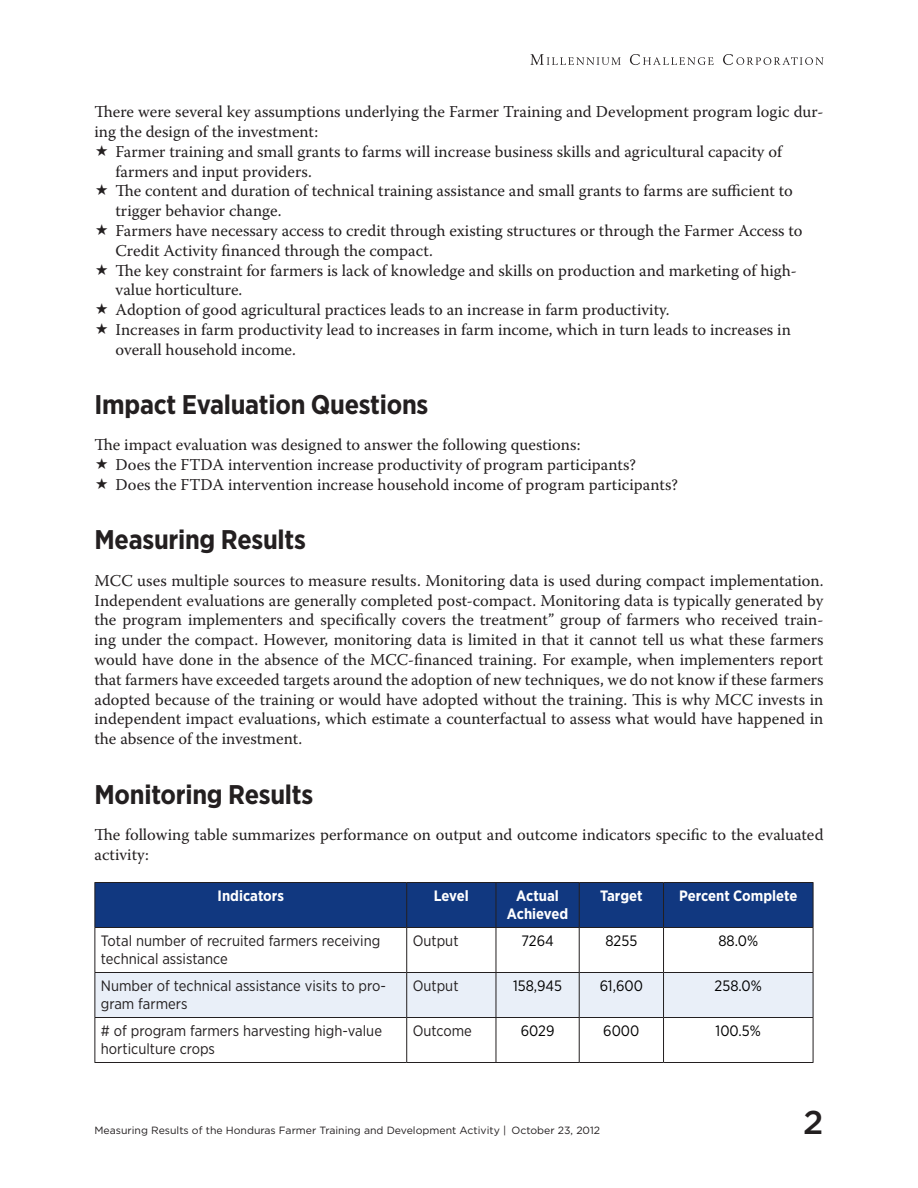
<style>
.page{position:relative;width:918px;height:1188px;background:#fff}
.page>*{position:absolute;margin:0;border:0;box-sizing:border-box;transform-origin:0 0}
.t1{font:500 33px "Gotham";color:#231f20}
.Heading_2{font:700 27px "Gotham Narrow";letter-spacing:-.01em;color:#231f20}
.t2{font:16.5px/19.8px "Warnock Pro";color:#231f20}
.t3{font:15px/18px "Gotham Narrow";color:#231f20}
.t4{font:700 15px/18px "Gotham Narrow";color:#fff;text-align:center}
.t5{font:15px "Gotham Narrow";color:#000}
.t6{font:10.5px "Gotham";color:#231f20}
</style>
<div class="page">
<svg style="left:530px;top:54px;width:91px;height:11px"></svg>
<svg style="left:630px;top:54px;width:84px;height:11px"></svg>
<svg style="left:723px;top:54px;width:101px;height:11px"></svg>
<div style="left:95px;top:883px;width:718px;height:44px;background:#113880"></div>
<div style="left:95px;top:973px;width:718px;height:44px;background:#e9eff8"></div>
<hr style="left:94px;top:882px;width:313px;height:1px;background:#231f20">
<hr style="left:94px;top:883px;width:1px;height:44px;background:#231f20">
<hr style="left:407px;top:882px;width:89px;height:1px;background:#231f20">
<hr style="left:406px;top:883px;width:1px;height:44px;background:#231f20">
<hr style="left:496px;top:882px;width:83px;height:1px;background:#231f20">
<hr style="left:496px;top:883px;width:1px;height:44px;background:#231f20">
<hr style="left:579px;top:882px;width:85px;height:1px;background:#231f20">
<hr style="left:579px;top:883px;width:1px;height:44px;background:#231f20">
<hr style="left:664px;top:882px;width:149px;height:1px;background:#231f20">
<hr style="left:663px;top:883px;width:1px;height:44px;background:#231f20">
<hr style="left:813px;top:883px;width:1px;height:44px;background:#231f20">
<hr style="left:94px;top:927px;width:313px;height:1px;background:#231f20">
<hr style="left:94px;top:928px;width:1px;height:44px;background:#231f20">
<hr style="left:407px;top:927px;width:89px;height:1px;background:#231f20">
<hr style="left:406px;top:928px;width:1px;height:44px;background:#231f20">
<hr style="left:496px;top:927px;width:83px;height:1px;background:#231f20">
<hr style="left:496px;top:928px;width:1px;height:44px;background:#231f20">
<hr style="left:579px;top:927px;width:85px;height:1px;background:#231f20">
<hr style="left:579px;top:928px;width:1px;height:44px;background:#231f20">
<hr style="left:664px;top:927px;width:149px;height:1px;background:#231f20">
<hr style="left:663px;top:928px;width:1px;height:44px;background:#231f20">
<hr style="left:813px;top:928px;width:1px;height:44px;background:#231f20">
<hr style="left:94px;top:972px;width:313px;height:1px;background:#231f20">
<hr style="left:94px;top:973px;width:1px;height:44px;background:#231f20">
<hr style="left:407px;top:972px;width:89px;height:1px;background:#231f20">
<hr style="left:406px;top:973px;width:1px;height:44px;background:#231f20">
<hr style="left:496px;top:972px;width:83px;height:1px;background:#231f20">
<hr style="left:496px;top:973px;width:1px;height:44px;background:#231f20">
<hr style="left:579px;top:972px;width:85px;height:1px;background:#231f20">
<hr style="left:579px;top:973px;width:1px;height:44px;background:#231f20">
<hr style="left:664px;top:972px;width:149px;height:1px;background:#231f20">
<hr style="left:663px;top:973px;width:1px;height:44px;background:#231f20">
<hr style="left:813px;top:973px;width:1px;height:44px;background:#231f20">
<hr style="left:94px;top:1017px;width:313px;height:1px;background:#231f20">
<hr style="left:94px;top:1018px;width:1px;height:44px;background:#231f20">
<hr style="left:407px;top:1017px;width:89px;height:1px;background:#231f20">
<hr style="left:406px;top:1018px;width:1px;height:44px;background:#231f20">
<hr style="left:496px;top:1017px;width:83px;height:1px;background:#231f20">
<hr style="left:496px;top:1018px;width:1px;height:44px;background:#231f20">
<hr style="left:579px;top:1017px;width:85px;height:1px;background:#231f20">
<hr style="left:579px;top:1018px;width:1px;height:44px;background:#231f20">
<hr style="left:664px;top:1017px;width:149px;height:1px;background:#231f20">
<hr style="left:663px;top:1018px;width:1px;height:44px;background:#231f20">
<hr style="left:813px;top:1018px;width:1px;height:44px;background:#231f20">
<hr style="left:94px;top:1062px;width:313px;height:1px;background:#231f20">
<hr style="left:407px;top:1062px;width:89px;height:1px;background:#231f20">
<hr style="left:496px;top:1062px;width:83px;height:1px;background:#231f20">
<hr style="left:579px;top:1062px;width:85px;height:1px;background:#231f20">
<hr style="left:664px;top:1062px;width:149px;height:1px;background:#231f20">
<p class="t2" style="left:94px;top:102px;width:731px">There were several key assumptions underlying the Farmer Training and Development program logic dur&shy;ing the design of the investment:</p>
<p class="t2" style="left:116px;top:141px;width:668px">Farmer training and small grants to farms will increase business skills and agricultural capacity of farmers and input providers.</p>
<p class="t2" style="left:116px;top:181px;width:679px">The content and duration of technical training assistance and small grants to farms are sufficient to trigger behavior change.</p>
<p class="t2" style="left:116px;top:220px;width:689px">Farmers have necessary access to credit through existing structures or through the Farmer Access to<br>Credit Activity financed through the compact.</p>
<p class="t2" style="left:116px;top:260px;width:683px">The key constraint for farmers is lack of knowledge and skills on production and marketing of high&shy;value horticulture.</p>
<p class="t2" style="left:116px;top:300px;width:556px">Adoption of good agricultural practices leads to an increase in farm productivity.</p>
<p class="t2" style="left:116px;top:319px;width:677px">Increases in farm productivity lead to increases in farm income, which in turn leads to increases in overall household income.</p>
<p class="Heading_2" style="left:94px;top:387px;width:335px">Impact Evaluation Questions</p>
<p class="t2" style="left:94px;top:435px;width:488px">The impact evaluation was designed to answer the following questions:</p>
<p class="t2" style="left:116px;top:455px;width:522px">Does the FTDA intervention increase productivity of program participants?</p>
<p class="t2" style="left:116px;top:474px;width:564px">Does the FTDA intervention increase household income of program participants?</p>
<p class="Heading_2" style="left:94px;top:523px;width:213px">Measuring Results</p>
<p class="t2" style="left:94px;top:570px;width:731px;text-align:justify">MCC uses multiple sources to measure results. Monitoring data is used during compact implementation.<br>Independent evaluations are generally completed post-compact. Monitoring data is typically generated by the program implementers and specifically covers the treatment” group of farmers who received train&shy;ing under the compact. However, monitoring data is limited in that it cannot tell us what these farmers would have done in the absence of the MCC-financed training. For example, when implementers report that farmers have exceeded targets around the adoption of new techniques, we do not know if these farmers adopted because of the training or would have adopted without the training. This is why MCC invests in independent impact evaluations, which estimate a counterfactual to assess what would have happened in the absence of the investment.</p>
<p class="Heading_2" style="left:94px;top:777px;width:220px">Monitoring Results</p>
<p class="t2" style="left:94px;top:824px;width:731px">The following table summarizes performance on output and outcome indicators specific to the evaluated activity:</p>
<p class="t4" style="left:218px;top:886px;width:68px">Indicators</p>
<p class="t4" style="left:434px;top:886px;width:36px">Level</p>
<p class="t4" style="left:507px;top:886px;width:63px">Actual<br>Achieved</p>
<p class="t4" style="left:600px;top:886px;width:44px">Target</p>
<p class="t4" style="left:679px;top:886px;width:120px">Percent Complete</p>
<p class="t3" style="left:101px;top:931px;width:281px">Total number of recruited farmers receiving technical assistance</p>
<p class="t3" style="left:413px;top:931px;width:47px">Output</p>
<p class="t5" style="left:521px;top:931px;width:34px">7264</p>
<p class="t5" style="left:605px;top:931px;width:33px">8255</p>
<p class="t5" style="left:718px;top:931px;width:41px">88.0%</p>
<p class="t3" style="left:101px;top:976px;width:287px">Number of technical assistance visits to pro&shy;gram farmers</p>
<p class="t3" style="left:413px;top:976px;width:47px">Output</p>
<p class="t5" style="left:513px;top:976px;width:51px">158,945</p>
<p class="t5" style="left:600px;top:976px;width:45px">61,600</p>
<p class="t5" style="left:715px;top:976px;width:49px">258.0%</p>
<p class="t3" style="left:101px;top:1021px;width:283px"># of program farmers harvesting high-value horticulture crops</p>
<p class="t3" style="left:413px;top:1021px;width:61px">Outcome</p>
<p class="t5" style="left:521px;top:1021px;width:35px">6029</p>
<p class="t5" style="left:603px;top:1021px;width:38px">6000</p>
<p class="t5" style="left:716px;top:1021px;width:47px">100.5%</p>
<p class="t6" style="left:94px;top:1124px;width:507px">Measuring Results of the Honduras Farmer Training and Development Activity | October 23, 2012</p>
<p class="t1" style="left:803px;top:1101px;width:22px">2</p>
</div>
